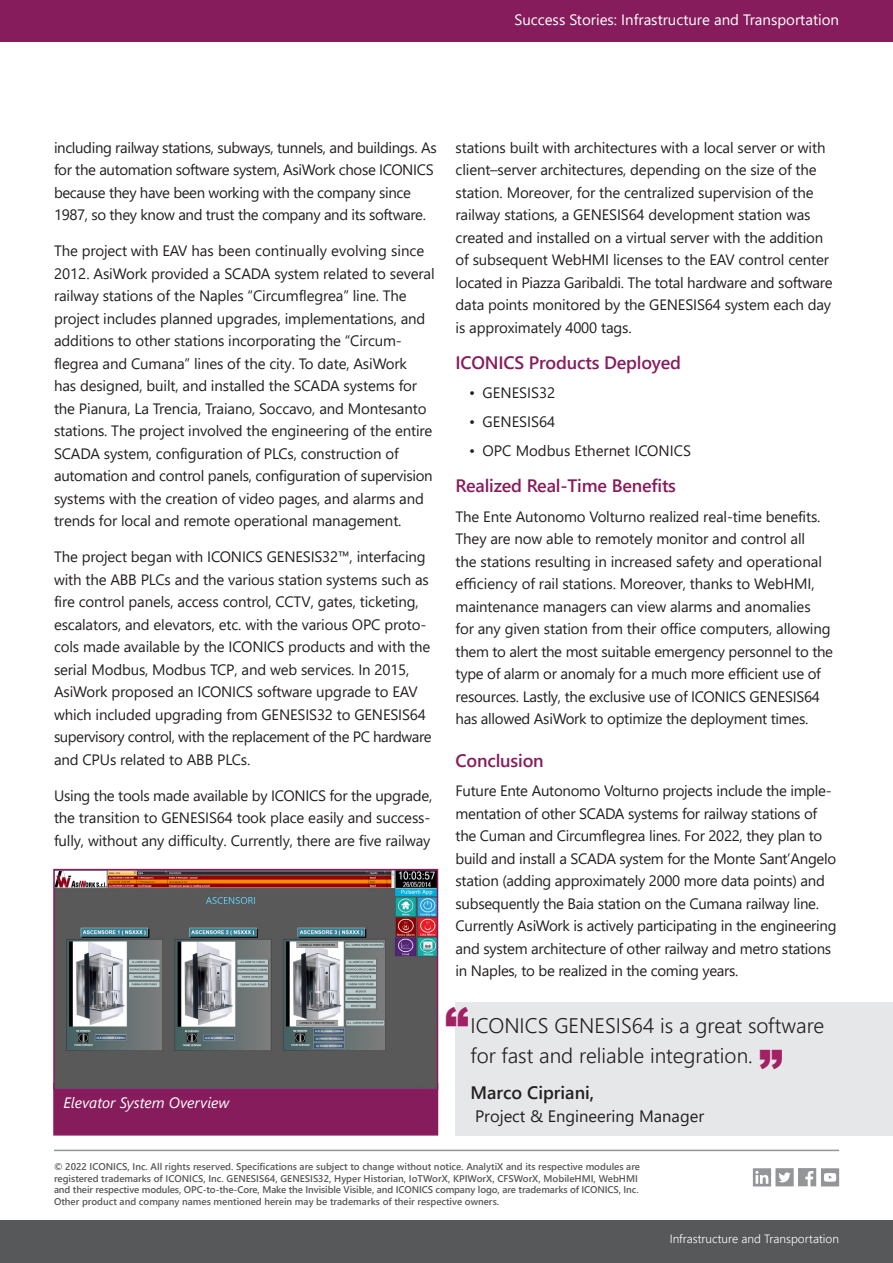
<style>
.page{position:relative;width:893px;height:1263px;background:#fff}
.page>*{position:absolute;margin:0;border:0;box-sizing:border-box;transform-origin:0 0}
.t1{font:900 47.85px "Arial";color:#a12164}
.t2{font:300 21px/30px "Segoe UI";color:#231f20}
.t3{font:600 18px "Segoe UI";letter-spacing:-.01em;color:#871c5c}
.t4{font:600 18px "Segoe UI";color:#231f20}
.t5{font:16.5px "Segoe UI";color:#231f20}
.t6{font:15px/22.5px "Segoe UI";letter-spacing:-.01em;color:#231f20}
.t7{font:15px "Segoe UI";color:#fff}
.t8{font:italic 15px "Segoe UI";color:#fff}
.t9{font:300 12px "Segoe UI";color:#fff}
.t10{font:600 9.75px/11.7px "Segoe UI";color:#58585b}
</style>
<div class="page">
<svg style="left:753px;top:1168px;width:86px;height:18px"></svg>
<hr style="left:54px;top:1150px;width:785px;height:1px;background:#939598">
<div style="left:0;top:0;width:893px;height:41px;background:#871c5c"></div>
<div style="left:0;top:1220px;width:893px;height:43px;background:#57585a"></div>
<div style="left:53px;top:1083px;width:385px;height:52px;background:#871c5c"></div>
<img style="left:56px;top:872px;width:379px;height:215px">
<div style="left:53px;top:869px;width:385px;height:221px;border:2px solid #871c5c"></div>
<div style="left:455px;top:1002px;width:438px;height:133px;background:#e6e7e9"></div>
<p class="t7" style="left:514px;top:6px;width:326px">Success Stories: Infrastructure and Transportation</p>
<p class="t6" style="left:54px;top:135px;width:384px">including railway stations, subways, tunnels, and buildings. As for the automation software system, AsiWork chose ICONICS because they have been working with the company since 1987, so they know and trust the company and its software.</p>
<p class="t6" style="left:54px;top:238px;width:382px">The project with EAV has been continually evolving since 2012. AsiWork provided a SCADA system related to several railway stations of the Naples “Circumflegrea” line. The project includes planned upgrades, implementations, and additions to other stations incorporating the “Circum&shy;flegrea and Cumana” lines of the city. To date, AsiWork<br>has designed, built, and installed the SCADA systems for the Pianura, La Trencia, Traiano, Soccavo, and Montesanto stations. The project involved the engineering of the entire SCADA system, configuration of PLCs, construction of automation and control panels, configuration of supervision systems with the creation of video pages, and alarms and trends for local and remote operational management.</p>
<p class="t6" style="left:54px;top:544px;width:379px">The project began with ICONICS GENESIS32™, interfacing with the ABB PLCs and the various station systems such as fire control panels, access control, CCTV, gates, ticketing, escalators, and elevators, etc. with the various OPC proto&shy;cols made available by the ICONICS products and with the serial Modbus, Modbus TCP, and web services. In 2015, AsiWork proposed an ICONICS software upgrade to EAV which included upgrading from GENESIS32 to GENESIS64 supervisory control, with the replacement of the PC hardware and CPUs related to ABB PLCs.</p>
<p class="t6" style="left:54px;top:783px;width:380px">Using the tools made available by ICONICS for the upgrade, the transition to GENESIS64 took place easily and success&shy;fully, without any difficulty. Currently, there are five railway</p>
<p class="t6" style="left:456px;top:135px;width:379px">stations built with architectures with a local server or with client–server architectures, depending on the size of the station. Moreover, for the centralized supervision of the railway stations, a GENESIS64 development station was created and installed on a virtual server with the addition of subsequent WebHMI licenses to the EAV control center located in Piazza Garibaldi. The total hardware and software data points monitored by the GENESIS64 system each day is approximately 4000 tags.</p>
<p class="t3" style="left:456px;top:345px;width:227px">ICONICS Products Deployed</p>
<p class="t6" style="left:469px;top:380px;width:88px">• GENESIS32</p>
<p class="t6" style="left:469px;top:409px;width:88px">• GENESIS64</p>
<p class="t6" style="left:469px;top:438px;width:223px">• OPC Modbus Ethernet ICONICS</p>
<p class="t3" style="left:456px;top:469px;width:222px">Realized Real-Time Benefits</p>
<p class="t6" style="left:456px;top:504px;width:379px">The Ente Autonomo Volturno realized real-time benefits.<br>They are now able to remotely monitor and control all<br>the stations resulting in increased safety and operational efficiency of rail stations. Moreover, thanks to WebHMI, maintenance managers can view alarms and anomalies<br>for any given station from their office computers, allowing them to alert the most suitable emergency personnel to the type of alarm or anomaly for a much more efficient use of resources. Lastly, the exclusive use of ICONICS GENESIS64 has allowed AsiWork to optimize the deployment times.</p>
<p class="t3" style="left:456px;top:743px;width:90px">Conclusion</p>
<p class="t6" style="left:456px;top:778px;width:382px">Future Ente Autonomo Volturno projects include the imple&shy;mentation of other SCADA systems for railway stations of the Cuman and Circumflegrea lines. For 2022, they plan to build and install a SCADA system for the Monte Sant’Angelo station (adding approximately 2000 more data points) and subsequently the Baia station on the Cumana railway line.<br>Currently AsiWork is actively participating in the engineering and system architecture of other railway and metro stations in Naples, to be realized in the coming years.</p>
<p class="t8" style="left:64px;top:1088px;width:167px">Elevator System Overview</p>
<h1 class="t1" style="left:445px;top:991px;width:25px">“</h1>
<h2 class="t2" style="left:470px;top:1008px;width:355px">ICONICS GENESIS64 is a great software for fast and reliable integration.</h2>
<p class="t4" style="left:470px;top:1076px;width:125px">Marco Cipriani,</p>
<p class="t5" style="left:475px;top:1100px;width:231px">Project &amp; Engineering Manager</p>
<h1 class="t1" style="left:759px;top:1033px;width:25px">”</h1>
<p class="t10" style="left:54px;top:1160px;width:588px">© 2022 ICONICS, Inc. All rights reserved. Specifications are subject to change without notice. AnalytiX and its respective modules are registered trademarks of ICONICS, Inc. GENESIS64, GENESIS32, Hyper Historian, IoTWorX, KPIWorX, CFSWorX, MobileHMI, WebHMI and their respective modules, OPC-to-the-Core, Make the Invisible Visible, and ICONICS company logo, are trademarks of ICONICS, Inc.<br>Other product and company names mentioned herein may be trademarks of their respective owners.</p>
<p class="t9" style="left:670px;top:1227px;width:171px">Infrastructure and Transportation</p>
</div>
